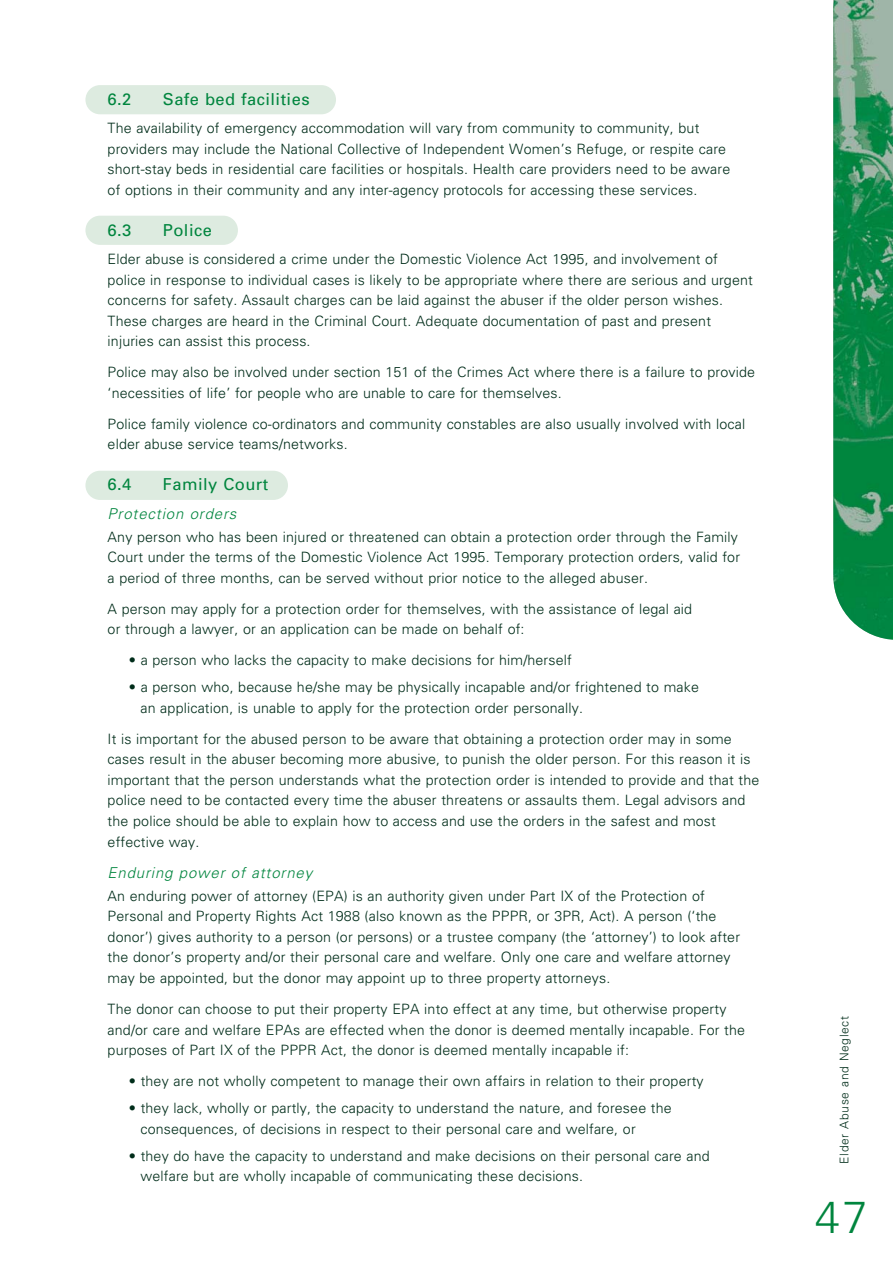
<style>
.page{position:relative;width:893px;height:1263px;background:#fff}
.page>*{position:absolute;margin:0;border:0;box-sizing:border-box;transform-origin:0 0}
.t1{font:300 45px "Univers M";color:#00853e}
.t2{font:16.5px "Univers M";letter-spacing:.03em;color:#00853e}
.t3{font:italic 300 15px "Univers M";letter-spacing:.055em;color:#00853e}
.t4{font:300 14.25px/20.5px "Univers M";letter-spacing:.01em;color:#002d1a}
.t5{font:300 12px "Univers M";letter-spacing:.055em;color:#002d1a}
</style>
<div class="page">
<img style="left:833px;top:0;width:60px;height:640px">
<div style="left:85px;top:471px;width:203px;height:29px;background:#ddebe0;border-radius:15px"></div>
<div style="left:85px;top:216px;width:153px;height:29px;background:#ddebe0;border-radius:15px"></div>
<div style="left:85px;top:85px;width:251px;height:29px;background:#ddebe0;border-radius:15px"></div>
<p class="t2" style="left:108px;top:93px;width:25px">6.2</p>
<p class="t2" style="left:163px;top:93px;width:148px">Safe bed facilities</p>
<p class="t4" style="left:108px;top:119px;width:624px">The availability of emergency accommodation will vary from community to community, but providers may include the National Collective of Independent Women’s Refuge, or respite care short-stay beds in residential care facilities or hospitals. Health care providers need to be aware of options in their community and any inter-agency protocols for accessing these services.</p>
<p class="t2" style="left:108px;top:224px;width:25px">6.3</p>
<p class="t2" style="left:163px;top:224px;width:51px">Police</p>
<p class="t4" style="left:108px;top:250px;width:647px">Elder abuse is considered a crime under the Domestic Violence Act 1995, and involvement of police in response to individual cases is likely to be appropriate where there are serious and urgent concerns for safety. Assault charges can be laid against the abuser if the older person wishes.<br>These charges are heard in the Criminal Court. Adequate documentation of past and present injuries can assist this process.</p>
<p class="t4" style="left:108px;top:363px;width:649px">Police may also be involved under section 151 of the Crimes Act where there is a failure to provide ‘necessities of life’ for people who are unable to care for themselves.</p>
<p class="t4" style="left:108px;top:415px;width:639px">Police family violence co-ordinators and community constables are also usually involved with local elder abuse service teams/networks.</p>
<p class="t2" style="left:108px;top:478px;width:25px">6.4</p>
<p class="t2" style="left:163px;top:478px;width:107px">Family Court</p>
<p class="t3" style="left:108px;top:508px;width:130px">Protection orders</p>
<p class="t4" style="left:108px;top:528px;width:634px">Any person who has been injured or threatened can obtain a protection order through the Family<br>Court under the terms of the Domestic Violence Act 1995. Temporary protection orders, valid for a period of three months, can be served without prior notice to the alleged abuser.</p>
<p class="t4" style="left:108px;top:600px;width:586px">A person may apply for a protection order for themselves, with the assistance of legal aid or through a lawyer, or an application can be made on behalf of:</p>
<p class="t4" style="left:129px;top:651px;width:445px">• a person who lacks the capacity to make decisions for him/herself</p>
<p class="t4" style="left:140px;top:678px;width:560px;text-indent:-12px">• a person who, because he/she may be physically incapable and/or frightened to make an application, is unable to apply for the protection order personally.</p>
<p class="t4" style="left:108px;top:730px;width:653px">It is important for the abused person to be aware that obtaining a protection order may in some cases result in the abuser becoming more abusive, to punish the older person. For this reason it is important that the person understands what the protection order is intended to provide and that the police need to be contacted every time the abuser threatens or assaults them. Legal advisors and the police should be able to explain how to access and use the orders in the safest and most effective way.</p>
<p class="t3" style="left:108px;top:867px;width:206px">Enduring power of attorney</p>
<p class="t4" style="left:108px;top:887px;width:634px">An enduring power of attorney (EPA) is an authority given under Part IX of the Protection of Personal and Property Rights Act 1988 (also known as the PPPR, or 3PR, Act). A person (‘the donor’) gives authority to a person (or persons) or a trustee company (the ‘attorney’) to look after the donor’s property and/or their personal care and welfare. Only one care and welfare attorney may be appointed, but the donor may appoint up to three property attorneys.</p>
<p class="t4" style="left:108px;top:1000px;width:639px">The donor can choose to put their property EPA into effect at any time, but otherwise property and/or care and welfare EPAs are effected when the donor is deemed mentally incapable. For the purposes of Part IX of the PPPR Act, the donor is deemed mentally incapable if:</p>
<p class="t4" style="left:129px;top:1072px;width:576px">• they are not wholly competent to manage their own affairs in relation to their property</p>
<p class="t4" style="left:140px;top:1099px;width:533px;text-indent:-12px">• they lack, wholly or partly, the capacity to understand the nature, and foresee the consequences, of decisions in respect to their personal care and welfare, or</p>
<p class="t4" style="left:140px;top:1147px;width:571px;text-indent:-12px">• they do have the capacity to understand and make decisions on their personal care and welfare but are wholly incapable of communicating these decisions.</p>
<p class="t5" style="left:840px;top:1164px;width:149px;rotate:-90deg">Elder Abuse and Neglect</p>
<p class="t1" style="left:815px;top:1200px;width:54px">47</p>
</div>
